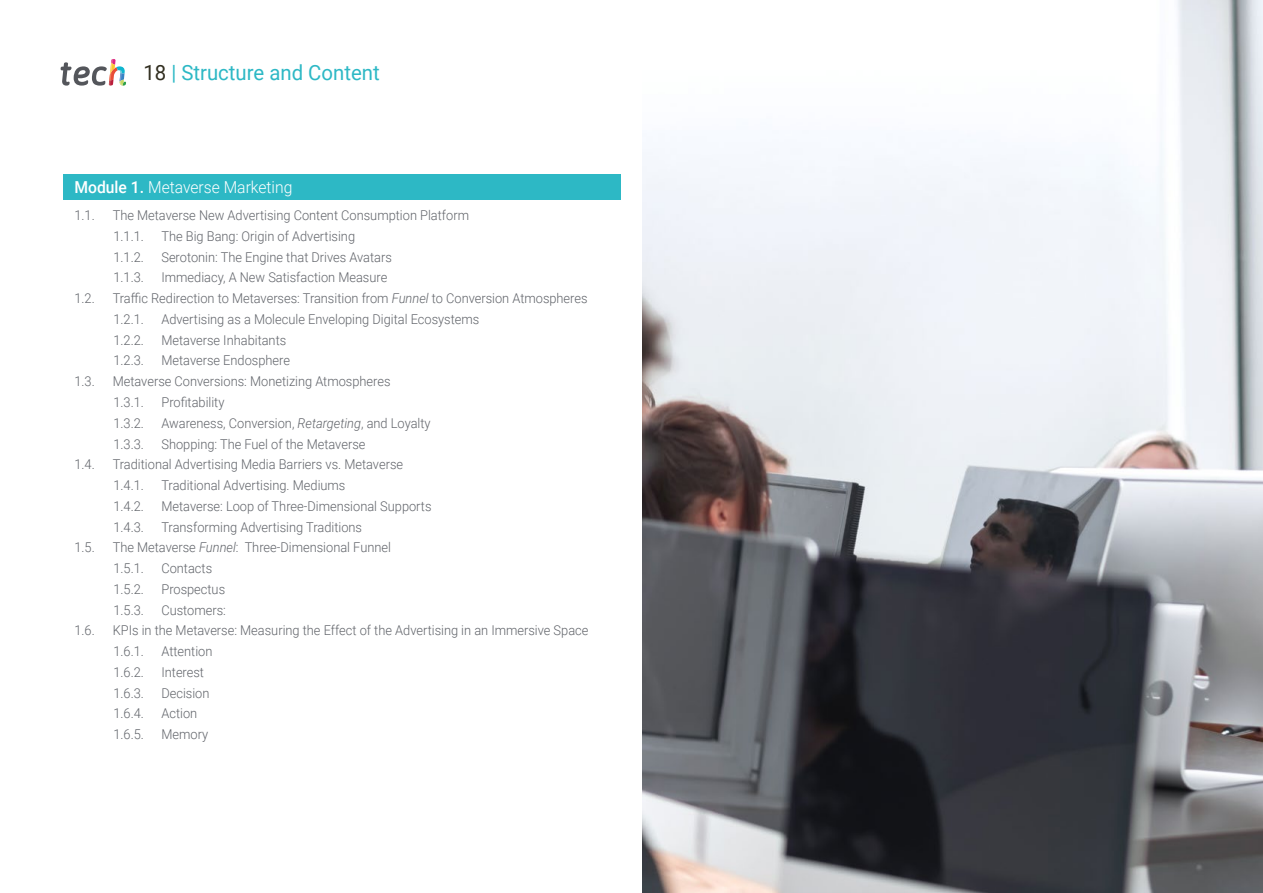
<style>
.page{position:relative;width:1263px;height:893px;background:#fff}
.page>*{position:absolute;margin:0;border:0;box-sizing:border-box;transform-origin:0 0}
.t1{font:21px "Roboto";color:#2db8c5}
.t2{font:300 16.5px "Roboto";color:#fff;scale:.95 1}
.t3{font:300 13.5px/20.7px "Roboto";color:#61646a;scale:.95 1}
.s1{color:#312e20}
.s2{font-weight:500}
.s3{font-style:italic}
</style>
<div class="page">
<svg style="left:61px;top:59px;width:65px;height:27px"></svg>
<div style="left:63px;top:174px;width:558px;height:25px;background:#2db8c5"></div>
<img style="left:642px;top:0;width:621px;height:893px">
<h1 class="t1" style="left:144px;top:57px;width:238px"><span class="s1">18</span> | Structure and Content</h1>
<p class="t2" style="left:74px;top:176px;width:231px"><span class="s2">Module 1.</span> Metaverse Marketing</p>
<p class="t3" style="left:74px;top:205px;width:23px">1.1.</p>
<p class="t3" style="left:113px;top:205px;width:377px">The Metaverse New Advertising Content Consumption Platform<br>1.1.1.</p>
<p class="t3" style="left:161px;top:225px;width:205px">The Big Bang: Origin of Advertising</p>
<p class="t3" style="left:113px;top:246px;width:34px">1.1.2.</p>
<p class="t3" style="left:161px;top:246px;width:244px">Serotonin: The Engine that Drives Avatars</p>
<p class="t3" style="left:113px;top:267px;width:34px">1.1.3.</p>
<p class="t3" style="left:161px;top:267px;width:239px">Immediacy, A New Satisfaction Measure</p>
<p class="t3" style="left:74px;top:288px;width:23px">1.2.</p>
<p class="t3" style="left:113px;top:288px;width:501px">Traffic Redirection to Metaverses: Transition from <span class="s3">Funnel</span> to Conversion Atmospheres<br>1.2.1.</p>
<p class="t3" style="left:161px;top:308px;width:336px">Advertising as a Molecule Enveloping Digital Ecosystems</p>
<p class="t3" style="left:113px;top:329px;width:34px">1.2.2.</p>
<p class="t3" style="left:161px;top:329px;width:133px">Metaverse Inhabitants</p>
<p class="t3" style="left:113px;top:350px;width:34px">1.2.3.</p>
<p class="t3" style="left:161px;top:350px;width:137px">Metaverse Endosphere</p>
<p class="t3" style="left:74px;top:371px;width:23px">1.3.</p>
<p class="t3" style="left:113px;top:371px;width:294px">Metaverse Conversions: Monetizing Atmospheres<br>1.3.1.</p>
<p class="t3" style="left:161px;top:391px;width:68px">Profitability</p>
<p class="t3" style="left:113px;top:412px;width:34px">1.3.2.</p>
<p class="t3" style="left:161px;top:412px;width:285px">Awareness, Conversion, <span class="s3">Retargeting</span>, and Loyalty</p>
<p class="t3" style="left:113px;top:433px;width:34px">1.3.3.</p>
<p class="t3" style="left:161px;top:433px;width:216px">Shopping: The Fuel of the Metaverse</p>
<p class="t3" style="left:74px;top:454px;width:23px">1.4.</p>
<p class="t3" style="left:113px;top:454px;width:307px">Traditional Advertising Media Barriers vs. Metaverse<br>1.4.1.</p>
<p class="t3" style="left:161px;top:474px;width:195px">Traditional Advertising. Mediums</p>
<p class="t3" style="left:113px;top:495px;width:34px">1.4.2.</p>
<p class="t3" style="left:161px;top:495px;width:286px">Metaverse: Loop of Three-Dimensional Supports</p>
<p class="t3" style="left:113px;top:516px;width:34px">1.4.3.</p>
<p class="t3" style="left:161px;top:516px;width:213px">Transforming Advertising Traditions</p>
<p class="t3" style="left:74px;top:537px;width:23px">1.5.</p>
<p class="t3" style="left:113px;top:537px;width:294px">The Metaverse <span class="s3">Funnel</span>: Three-Dimensional Funnel<br>1.5.1.</p>
<p class="t3" style="left:161px;top:557px;width:55px">Contacts</p>
<p class="t3" style="left:113px;top:578px;width:34px">1.5.2.</p>
<p class="t3" style="left:161px;top:578px;width:69px">Prospectus</p>
<p class="t3" style="left:113px;top:599px;width:34px">1.5.3.</p>
<p class="t3" style="left:161px;top:599px;width:69px">Customers:</p>
<p class="t3" style="left:74px;top:620px;width:23px">1.6.</p>
<p class="t3" style="left:113px;top:620px;width:502px">KPIs in the Metaverse: Measuring the Effect of the Advertising in an Immersive Space<br>1.6.1.</p>
<p class="t3" style="left:161px;top:640px;width:55px">Attention</p>
<p class="t3" style="left:113px;top:661px;width:34px">1.6.2.</p>
<p class="t3" style="left:161px;top:661px;width:46px">Interest</p>
<p class="t3" style="left:113px;top:682px;width:34px">1.6.3.</p>
<p class="t3" style="left:161px;top:682px;width:52px">Decision</p>
<p class="t3" style="left:113px;top:703px;width:34px">1.6.4.</p>
<p class="t3" style="left:161px;top:703px;width:39px">Action</p>
<p class="t3" style="left:113px;top:723px;width:34px">1.6.5.</p>
<p class="t3" style="left:161px;top:723px;width:51px">Memory</p>
</div>
